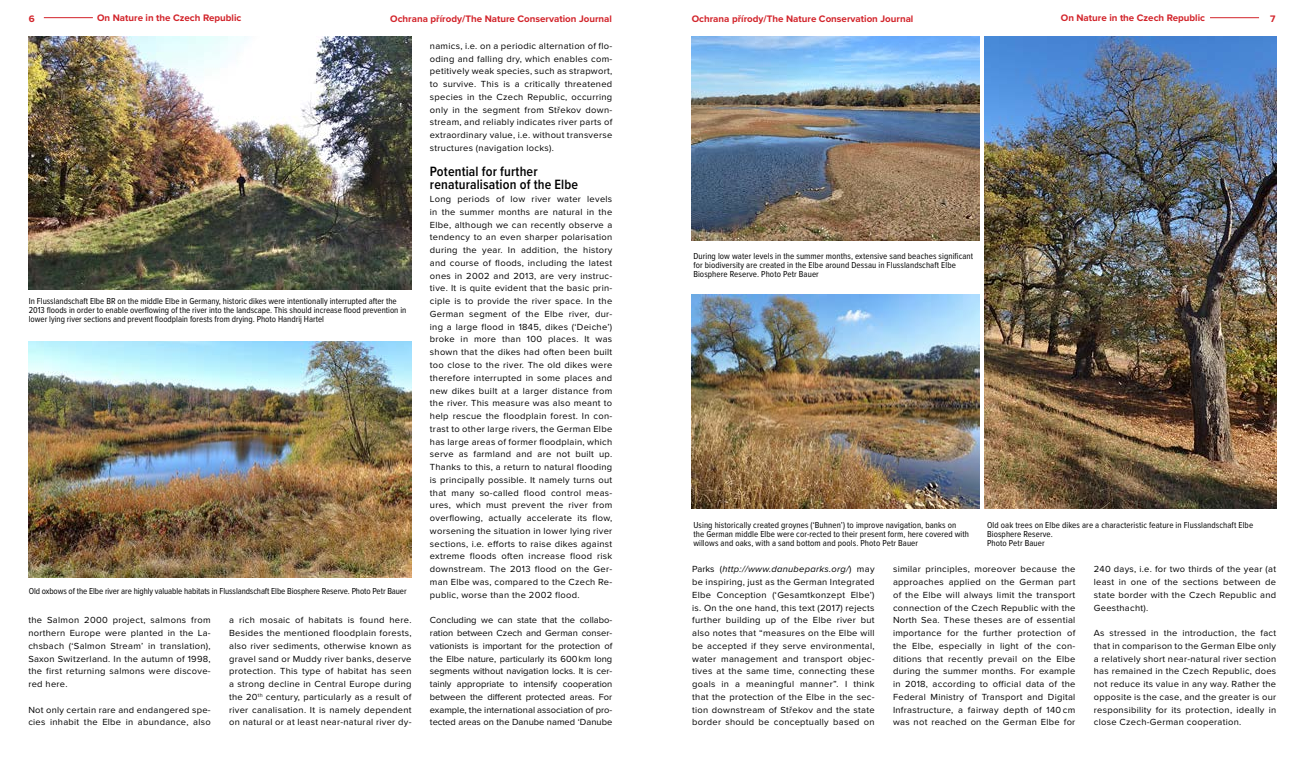
<style>
.page{position:relative;width:1304px;height:766px;background:#fff}
.page>*{position:absolute;margin:0;border:0;box-sizing:border-box;transform-origin:0 0}
.t1{font:600 13.9px/12.8px "Proxima Nova Cond";letter-spacing:.01em;color:#000}
.t2{font:700 9.8px "Proxima Nova";color:#d2232a}
.t3{font:9.2px/12.8px "Proxima Nova";letter-spacing:.03em;color:#000;text-align:justify}
.t4{font:9px/9px "Proxima Nova Cond";letter-spacing:.01em;color:#000}
.t5{font:9px "Proxima Nova Cond";letter-spacing:-.01em;color:#000}
.s1{font-style:italic}
</style>
<div class="page">
<img style="left:28px;top:36px;width:384px;height:253px">
<img style="left:28px;top:341px;width:384px;height:236px">
<img style="left:692px;top:294px;width:288px;height:214px">
<img style="left:692px;top:36px;width:288px;height:204px">
<img style="left:984px;top:36px;width:292px;height:472px">
<hr style="left:1210px;top:17px;width:49px;height:1px;background:#d2232a">
<hr style="left:44px;top:17px;width:49px;height:1px;background:#d2232a">
<p class="t2" style="left:29px;top:11px;width:7px">6</p>
<p class="t2" style="left:97px;top:11px;width:146px">On Nature in the Czech Republic</p>
<p class="t2" style="left:390px;top:11px;width:223px">Ochrana přírody/The Nature Conservation Journal</p>
<p class="t2" style="left:692px;top:11px;width:223px">Ochrana přírody/The Nature Conservation Journal</p>
<p class="t2" style="left:1061px;top:11px;width:146px">On Nature in the Czech Republic</p>
<p class="t2" style="left:1270px;top:11px;width:7px">7</p>
<p class="t4" style="left:29px;top:296px;width:379px">In Flusslandschaft Elbe BR on the middle Elbe in Germany, historic dikes were intentionally interrupted after the<br>2013 floods in order to enable overflowing of the river into the landscape. This should increase flood prevention in lower lying river sections and prevent floodplain forests from drying. Photo Handrij Hartel</p>
<p class="t5" style="left:29px;top:584px;width:379px">Old oxbows of the Elbe river are highly valuable habitats in Flusslandschaft Elbe Biosphere Reserve. Photo Petr Bauer</p>
<p class="t3" style="left:28px;top:613px;width:184px">the Salmon 2000 project, salmons from northern Europe were planted in the La&shy;chsbach (‘Salmon Stream’ in translation), Saxon Switzerland. In the autumn of 1998, the first returning salmons were discove&shy;red here.</p>
<p class="t3" style="left:28px;top:702px;width:184px">Not only certain rare and endangered spe&shy;cies inhabit the Elbe in abundance, also</p>
<p class="t3" style="left:229px;top:613px;width:184px">a rich mosaic of habitats is found here.<br>Besides the mentioned floodplain forests, also river sediments, otherwise known as gravel sand or Muddy river banks, deserve protection. This type of habitat has seen a strong decline in Central Europe during the 20<sup>th</sup> century, particularly as a result of river canalisation. It is namely dependent on natural or at least near-natural river dy-</p>
<p class="t3" style="left:430px;top:39px;width:184px">namics, i.e. on a periodic alternation of flo&shy;oding and falling dry, which enables com&shy;petitively weak species, such as strapwort, to survive. This is a critically threatened species in the Czech Republic, occurring only in the segment from Střekov down&shy;stream, and reliably indicates river parts of extraordinary value, i.e. without transverse structures (navigation locks).</p>
<h1 class="t1" style="left:430px;top:165px;width:150px">Potential for further renaturalisation of the Elbe</h1>
<p class="t3" style="left:430px;top:192px;width:184px">Long periods of low river water levels in the summer months are natural in the Elbe, although we can recently observe a tendency to an even sharper polarisation during the year. In addition, the history and course of floods, including the latest ones in 2002 and 2013, are very instruc&shy;tive. It is quite evident that the basic prin&shy;ciple is to provide the river space. In the German segment of the Elbe river, dur&shy;ing a large flood in 1845, dikes (‘Deiche’) broke in more than 100 places. It was shown that the dikes had often been built too close to the river. The old dikes were therefore interrupted in some places and new dikes built at a larger distance from the river. This measure was also meant to help rescue the floodplain forest. In con&shy;trast to other large rivers, the German Elbe has large areas of former floodplain, which serve as farmland and are not built up.<br>Thanks to this, a return to natural flooding is principally possible. It namely turns out that many so-called flood control meas&shy;ures, which must prevent the river from overflowing, actually accelerate its flow, worsening the situation in lower lying river sections, i.e. efforts to raise dikes against extreme floods often increase flood risk downstream. The 2013 flood on the Ger&shy;man Elbe was, compared to the Czech Re&shy;public, worse than the 2002 flood.</p>
<p class="t3" style="left:430px;top:613px;width:184px">Concluding we can state that the collabo&shy;ration between Czech and German conser&shy;vationists is important for the protection of the Elbe nature, particularly its 600 km long segments without navigation locks. It is cer&shy;tainly appropriate to intensify cooperation between the different protected areas. For example, the international association of pro&shy;tected areas on the Danube named ‘Danube</p>
<p class="t4" style="left:693px;top:251px;width:281px">During low water levels in the summer months, extensive sand beaches significant for biodiversity are created in the Elbe around Dessau in Flusslandschaft Elbe<br>Biosphere Reserve. Photo Petr Bauer</p>
<p class="t4" style="left:693px;top:520px;width:277px">Using historically created groynes (‘Buhnen’) to improve navigation, banks on the German middle Elbe were cor-rected to their present form, here covered with willows and oaks, with a sand bottom and pools. Photo Petr Bauer</p>
<p class="t4" style="left:987px;top:520px;width:268px">Old oak trees on Elbe dikes are a characteristic feature in Flusslandschaft Elbe<br>Biosphere Reserve.<br>Photo Petr Bauer</p>
<p class="t3" style="left:692px;top:562px;width:184px">Parks (<span class="s1">http://www.danubeparks.org/</span>) may be inspiring, just as the German Integrated Elbe Conception (‘Gesamtkonzept Elbe’) is. On the one hand, this text (2017) rejects further building up of the Elbe river but also notes that “measures on the Elbe will be accepted if they serve environmental, water management and transport objec&shy;tives at the same time, connecting these goals in a meaningful manner”<span class="s1">.</span> I think that the protection of the Elbe in the sec&shy;tion downstream of Střekov and the state border should be conceptually based on</p>
<p class="t3" style="left:893px;top:562px;width:184px">similar principles, moreover because the approaches applied on the German part of the Elbe will always limit the transport connection of the Czech Republic with the North Sea. These theses are of essential importance for the further protection of the Elbe, especially in light of the con&shy;ditions that recently prevail on the Elbe during the summer months. For example in 2018, according to official data of the Federal Ministry of Transport and Digital Infrastructure, a fairway depth of 140 cm was not reached on the German Elbe for</p>
<p class="t3" style="left:1094px;top:562px;width:184px">240 days, i.e. for two thirds of the year (at least in one of the sections between de state border with the Czech Republic and Geesthacht).</p>
<p class="t3" style="left:1094px;top:626px;width:184px">As stressed in the introduction, the fact that in comparison to the German Elbe only a relatively short near-natural river section has remained in the Czech Republic, does not reduce its value in any way. Rather the opposite is the case, and the greater is our responsibility for its protection, ideally in close Czech-German cooperation.</p>
</div>
